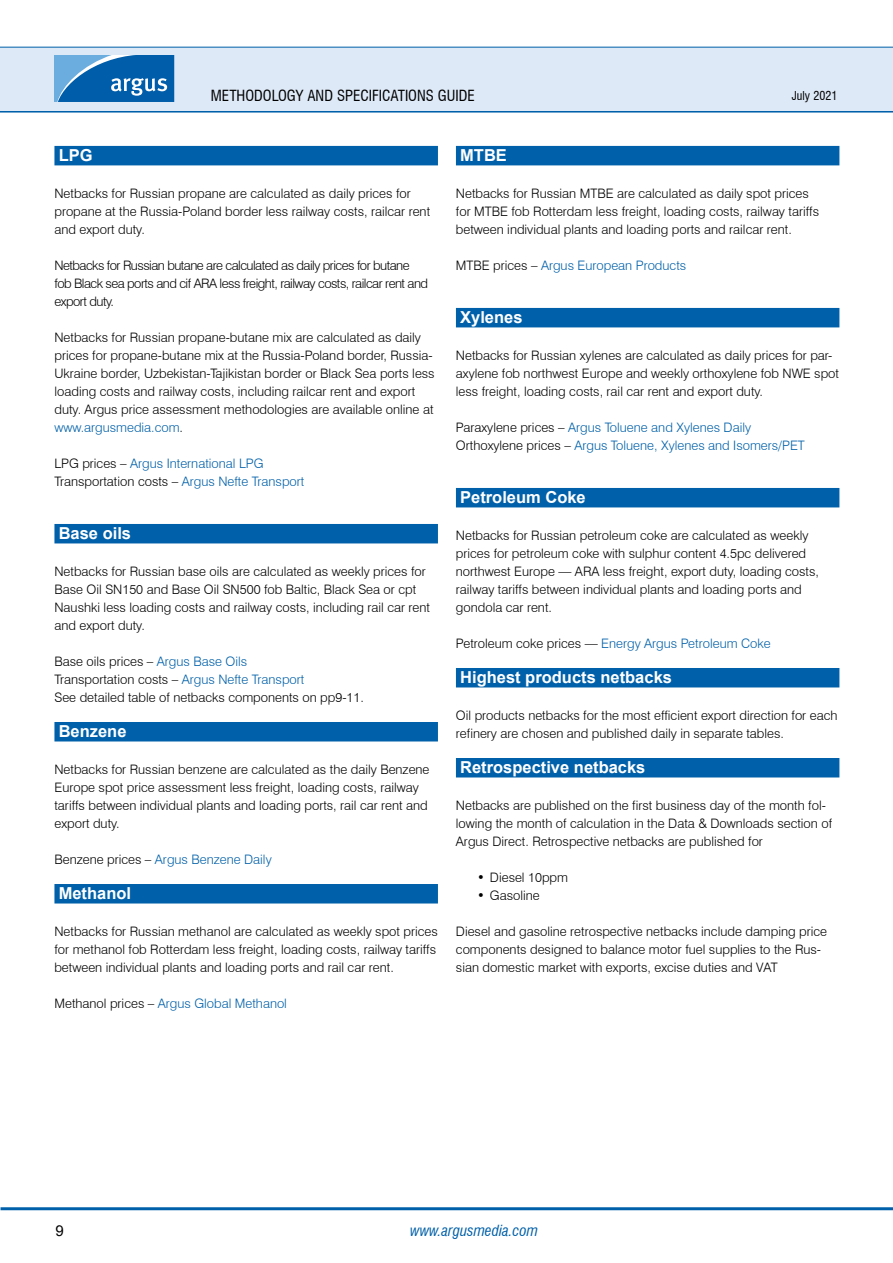
<style>
.page{position:relative;width:893px;height:1263px;background:#fff}
.page>*{position:absolute;margin:0;border:0;box-sizing:border-box;transform-origin:0 0}
.t1{font:700 16.5px "Arial";color:#fff}
.t2{font:condensed 15px "Swiss 721 BT";color:#000}
.t3{font:italic condensed 15px "Swiss 721 BT";color:#0060a9}
.t4{font:15px "Arial";color:#000}
.t5{font:300 13.05px/18px "Swiss 721 BT";color:#000}
.t6{font:300 13.05px/18px "Swiss 721 BT";color:#0060a9}
.t7{font:300 13.05px/18px "Swiss 721 BT";letter-spacing:-.04em;color:#000}
.t8{font:condensed 12px "Swiss 721 BT";color:#000}
.s1{color:#0060a9}
.s2{color:#000}
</style>
<div class="page">
<hr style="left:0;top:110px;width:893px;height:3px;background:#0060a9">
<div style="left:0;top:47px;width:893px;height:64px;background:#dee9f7"></div>
<hr style="left:0;top:47px;width:893px;height:1px;background:#0060a9">
<hr style="left:1px;top:1207px;width:892px;height:3px;background:#0060a9">
<svg style="left:54px;top:55px;width:120px;height:47px;background:#2f7dbc"></svg>
<div style="left:54px;top:146px;width:384px;height:19px;background:#0060a9"></div>
<div style="left:54px;top:524px;width:384px;height:19px;background:#0060a9"></div>
<div style="left:54px;top:722px;width:384px;height:19px;background:#0060a9"></div>
<div style="left:54px;top:884px;width:384px;height:19px;background:#0060a9"></div>
<div style="left:456px;top:146px;width:383px;height:19px;background:#0060a9"></div>
<div style="left:456px;top:308px;width:383px;height:19px;background:#0060a9"></div>
<div style="left:456px;top:488px;width:383px;height:19px;background:#0060a9"></div>
<div style="left:456px;top:668px;width:383px;height:19px;background:#0060a9"></div>
<div style="left:456px;top:758px;width:383px;height:19px;background:#0060a9"></div>
<p class="t2" style="left:211px;top:86px;width:265px">METHODOLOGY AND SPECIFICATIONS GUIDE</p>
<p class="t8" style="left:792px;top:88px;width:47px">JULY 2021</p>
<p class="t1" style="left:59px;top:144px;width:35px">LPG</p>
<p class="t5" style="left:54px;top:184px;width:377px">Netbacks for Russian propane are calculated as daily prices for propane at the Russia-Poland border less railway costs, railcar rent and export duty.</p>
<p class="t7" style="left:54px;top:256px;width:375px">Netbacks for Russian butane are calculated as daily prices for butane fob Black sea ports and cif ARA less freight, railway costs, railcar rent and export duty.</p>
<p class="t5" style="left:54px;top:328px;width:382px">Netbacks for Russian propane-butane mix are calculated as daily prices for propane-butane mix at the Russia-Poland border, Russia-Ukraine border, Uzbekistan-Tajikistan border or Black Sea ports less loading costs and railway costs, including railcar rent and export duty. Argus price assessment methodologies are available online at <span class="s1">www.argusmedia.com</span>.</p>
<p class="t6" style="left:54px;top:454px;width:251px"><span class="s2">LPG prices –</span> Argus International LPG<br><span class="s2">Transportation costs –</span> Argus Nefte Transport</p>
<p class="t1" style="left:59px;top:522px;width:74px">Base oils</p>
<p class="t5" style="left:54px;top:562px;width:377px">Netbacks for Russian base oils are calculated as weekly prices for Base Oil SN150 and Base Oil SN500 fob Baltic, Black Sea or cpt Naushki less loading costs and railway costs, including rail car rent and export duty.</p>
<p class="t5" style="left:54px;top:652px;width:311px">Base oils prices – <span class="s1">Argus Base Oils<br></span>Transportation costs – <span class="s1">Argus Nefte Transport<br></span>See detailed table of netbacks components on pp9-11.</p>
<p class="t1" style="left:59px;top:720px;width:69px">Benzene</p>
<p class="t5" style="left:54px;top:760px;width:377px">Netbacks for Russian benzene are calculated as the daily Benzene Europe spot price assessment less freight, loading costs, railway tariffs between individual plants and loading ports, rail car rent and export duty.</p>
<p class="t6" style="left:54px;top:850px;width:219px"><span class="s2">Benzene prices –</span> Argus Benzene Daily</p>
<p class="t1" style="left:59px;top:882px;width:74px">Methanol</p>
<p class="t5" style="left:54px;top:922px;width:385px">Netbacks for Russian methanol are calculated as weekly spot prices for methanol fob Rotterdam less freight, loading costs, railway tariffs between individual plants and loading ports and rail car rent.</p>
<p class="t6" style="left:54px;top:994px;width:234px"><span class="s2">Methanol prices –</span> Argus Global Methanol</p>
<p class="t1" style="left:460px;top:144px;width:48px">MTBE</p>
<p class="t5" style="left:456px;top:184px;width:365px">Netbacks for Russian MTBE are calculated as daily spot prices for MTBE fob Rotterdam less freight, loading costs, railway tariffs between individual plants and loading ports and railcar rent.</p>
<p class="t6" style="left:456px;top:256px;width:232px"><span class="s2">MTBE prices –</span> Argus European Products</p>
<p class="t1" style="left:460px;top:306px;width:64px">Xylenes</p>
<p class="t5" style="left:456px;top:346px;width:385px">Netbacks for Russian xylenes are calculated as daily prices for par&shy;axylene fob northwest Europe and weekly orthoxylene fob NWE spot less freight, loading costs, rail car rent and export duty.</p>
<p class="t6" style="left:456px;top:418px;width:350px"><span class="s2">Paraxylene prices –</span> Argus Toluene and Xylenes Daily<br><span class="s2">Orthoxylene prices –</span> Argus Toluene, Xylenes and Isomers/PET</p>
<p class="t1" style="left:460px;top:486px;width:127px">Petroleum Coke</p>
<p class="t5" style="left:456px;top:526px;width:364px">Netbacks for Russian petroleum coke are calculated as weekly prices for petroleum coke with sulphur content 4.5pc delivered northwest Europe — ARA less freight, export duty, loading costs, railway tariffs between individual plants and loading ports and gondola car rent.</p>
<p class="t6" style="left:456px;top:634px;width:316px"><span class="s2">Petroleum coke prices —</span> Energy Argus Petroleum Coke</p>
<p class="t1" style="left:460px;top:666px;width:213px">Highest products netbacks</p>
<p class="t5" style="left:456px;top:706px;width:383px">Oil products netbacks for the most efficient export direction for each refinery are chosen and published daily in separate tables.</p>
<p class="t1" style="left:460px;top:756px;width:187px">Retrospective netbacks</p>
<p class="t5" style="left:456px;top:796px;width:378px">Netbacks are published on the first business day of the month fol&shy;lowing the month of calculation in the Data &amp; Downloads section of<br>Argus Direct. Retrospective netbacks are published for</p>
<p class="t5" style="left:477px;top:868px;width:92px">• Diesel 10ppm</p>
<p class="t5" style="left:477px;top:886px;width:64px">• Gasoline</p>
<p class="t5" style="left:456px;top:922px;width:373px">Diesel and gasoline retrospective netbacks include damping price components designed to balance motor fuel supplies to the Rus&shy;sian domestic market with exports, excise duties and VAT</p>
<p class="t4" style="left:55px;top:1220px;width:10px">9</p>
<p class="t3" style="left:410px;top:1221px;width:129px">www.argusmedia.com</p>
</div>
